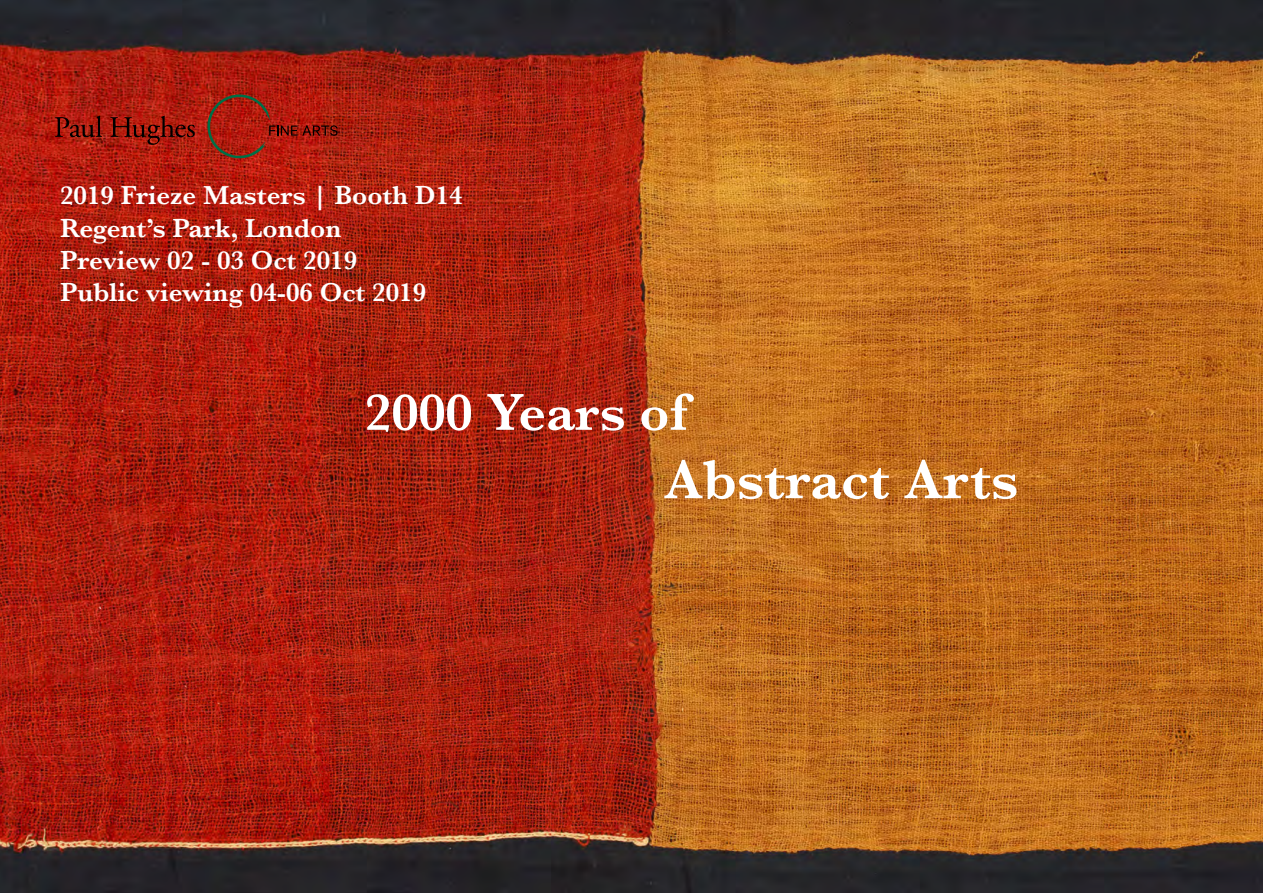
<style>
.page{position:relative;width:1263px;height:893px;background:#fff}
.page>*{position:absolute;margin:0;border:0;box-sizing:border-box;transform-origin:0 0}
.t1{font:600 57px "Baskerville";color:#fff}
.t2{font:600 54px "Baskerville";color:#fff}
.t3{font:600 27px/32.4px "Baskerville";color:#fff}
</style>
<div class="page">
<img style="left:0;top:0;width:1263px;height:893px">
<svg style="left:55px;top:116px;width:47px;height:22px"></svg>
<svg style="left:110px;top:116px;width:85px;height:29px"></svg>
<svg style="left:207px;top:94px;width:130px;height:64px"></svg>
<p class="t3" style="left:60px;top:179px;width:404px">2019 Frieze Masters | Booth D14<br>Regent’s Park, London<br>Preview 02 - 03 Oct 2019<br>Public viewing 04-06 Oct 2019</p>
<h2 class="t2" style="left:364px;top:374px;width:324px">2000 Years of</h2>
<h1 class="t1" style="left:664px;top:440px;width:356px">Abstract Arts</h1>
</div>
